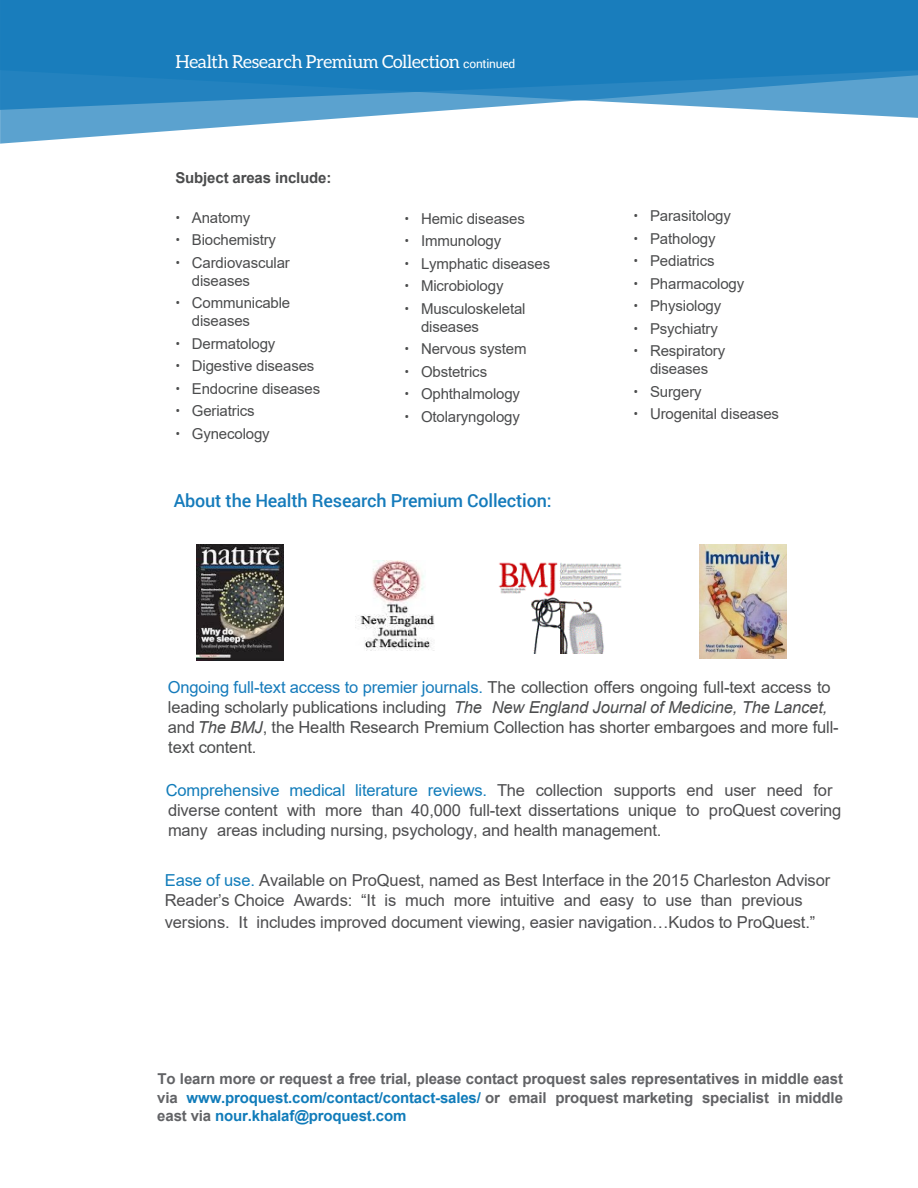
<style>
.page{position:relative;width:918px;height:1188px;background:#fff}
.page>*{position:absolute;margin:0;border:0;box-sizing:border-box;transform-origin:0 0}
.subhead_1{font:500 18px "Roboto";letter-spacing:-.01em;color:#157bbb}
.flyer_head_1{font:18px "Aleo";letter-spacing:-.02em;color:#fff}
.t1{font:16.5px/19.8px "Arial";letter-spacing:-.01em;color:#4d4d4f}
.t2{font:16.5px/19.8px "Arial";letter-spacing:-.01em;color:#4b4c4d}
.Bullet_copy{font:15px/18px "Arial";letter-spacing:-.01em;color:#4b4c4d}
.t3{font:700 15px/18.8px "Arial";letter-spacing:-.01em;color:#626366;text-align:justify}
.Bullet_copy_more{font:15px/18px "Arial";letter-spacing:-.01em;color:#4b4c4d;text-align:center}
.subhead_2{font:700 15px "Arial";letter-spacing:-.01em;color:#4b4c4d}
.s1{font-family:"Roboto";font-size:12px}
.s2{font-family:"Roboto";font-weight:300}
.s3{color:#157bbb}
.s4{font-style:italic}
.s5{color:#117cba}
</style>
<div class="page">
<svg style="left:0;top:118px;width:343px;height:26px"></svg>
<svg style="left:0;top:110px;width:918px;height:8px"></svg>
<svg style="left:0;top:0;width:918px;height:110px;background:#2584bf"></svg>
<img style="left:498px;top:562px;width:123px;height:91px">
<img style="left:699px;top:545px;width:88px;height:114px">
<img style="left:197px;top:544px;width:87px;height:116px">
<img style="left:357px;top:560px;width:78px;height:91px">
<p class="flyer_head_1" style="left:176px;top:52px;width:341px">Health Research Premium Collection <span class="s1">continued</span></p>
<p class="subhead_2" style="left:175px;top:168px;width:158px">Subject areas include:</p>
<p class="Bullet_copy" style="left:175px;top:208px;width:76px"><span class="s2">•</span> Anatomy</p>
<p class="Bullet_copy" style="left:175px;top:231px;width:102px"><span class="s2">•</span> Biochemistry</p>
<p class="Bullet_copy" style="left:192px;top:253px;width:100px;text-indent:-16px"><span class="s2">•</span> Cardiovascular diseases</p>
<p class="Bullet_copy" style="left:192px;top:294px;width:100px;text-indent:-16px"><span class="s2">•</span> Communicable diseases</p>
<p class="Bullet_copy" style="left:175px;top:334px;width:102px"><span class="s2">•</span> Dermatology</p>
<p class="Bullet_copy" style="left:175px;top:357px;width:140px"><span class="s2">•</span> Digestive diseases</p>
<p class="Bullet_copy" style="left:175px;top:379px;width:146px"><span class="s2">•</span> Endocrine diseases</p>
<p class="Bullet_copy" style="left:175px;top:402px;width:81px"><span class="s2">•</span> Geriatrics</p>
<p class="Bullet_copy" style="left:175px;top:424px;width:96px"><span class="s2">•</span> Gynecology</p>
<p class="Bullet_copy" style="left:405px;top:210px;width:122px"><span class="s2">•</span> Hemic diseases</p>
<p class="Bullet_copy" style="left:405px;top:232px;width:98px"><span class="s2">•</span> Immunology</p>
<p class="Bullet_copy" style="left:405px;top:255px;width:147px"><span class="s2">•</span> Lymphatic diseases</p>
<p class="Bullet_copy" style="left:405px;top:277px;width:101px"><span class="s2">•</span> Microbiology</p>
<p class="Bullet_copy" style="left:421px;top:300px;width:106px;text-indent:-16px"><span class="s2">•</span> Musculoskeletal diseases</p>
<p class="Bullet_copy" style="left:405px;top:340px;width:124px"><span class="s2">•</span> Nervous system</p>
<p class="Bullet_copy" style="left:405px;top:363px;width:84px"><span class="s2">•</span> Obstetrics</p>
<p class="Bullet_copy" style="left:405px;top:385px;width:117px"><span class="s2">•</span> Ophthalmology</p>
<p class="Bullet_copy" style="left:405px;top:408px;width:117px"><span class="s2">•</span> Otolaryngology</p>
<p class="subhead_1" style="left:174px;top:488px;width:379px">About the Health Research Premium Collection:</p>
<p class="Bullet_copy_more" style="left:634px;top:207px;width:99px"><span class="s2">•</span> Parasitology</p>
<p class="Bullet_copy_more" style="left:634px;top:229px;width:84px"><span class="s2">•</span> Pathology</p>
<p class="Bullet_copy_more" style="left:634px;top:252px;width:82px"><span class="s2">•</span> Pediatrics</p>
<p class="Bullet_copy_more" style="left:634px;top:274px;width:112px"><span class="s2">•</span> Pharmacology</p>
<p class="Bullet_copy_more" style="left:634px;top:297px;width:89px"><span class="s2">•</span> Physiology</p>
<p class="Bullet_copy_more" style="left:634px;top:319px;width:86px"><span class="s2">•</span> Psychiatry</p>
<p class="Bullet_copy_more" style="left:634px;top:342px;width:93px"><span class="s2">•</span> Respiratory diseases</p>
<p class="Bullet_copy_more" style="left:634px;top:382px;width:70px"><span class="s2">•</span> Surgery</p>
<p class="Bullet_copy_more" style="left:634px;top:405px;width:147px"><span class="s2">•</span> Urogenital diseases</p>
<p class="t2" style="left:168px;top:678px;width:672px"><span class="s3">Ongoing full-text access to premier journals.</span> The collection offers ongoing full-text access to leading scholarly publications including <span class="s4">The New England Journal of Medicine, The Lancet, </span>and <span class="s4">The BMJ</span>, the Health Research Premium Collection has shorter embargoes and more full&shy;text content.</p>
<p class="t1" style="left:166px;top:781px;width:677px"><span class="s5">Comprehensive medical literature reviews.</span> The collection supports end user need for diverse content with more than 40,000 full-text dissertations unique to proQuest covering many areas including nursing, psychology, and health management.</p>
<p class="t1" style="left:165px;top:870px;width:667px"><span class="s5">Ease of use.</span> Available on ProQuest, named as Best Interface in the 2015 Charleston Advisor<br>Reader’s Choice Awards: “It is much more intuitive and easy to use than previous</p>
<p class="t1" style="left:165px;top:913px;width:652px">versions. It includes improved document viewing, easier navigation…Kudos to ProQuest.”</p>
<p class="t3" style="left:157px;top:1069px;width:687px">To learn more or request a free trial, please contact proquest sales representatives in middle east via <span class="s5">www.proquest.com/contact/contact-sales/</span> or email proquest marketing specialist in middle east via <span class="s5">nour.khalaf@proquest.com</span></p>
</div>
